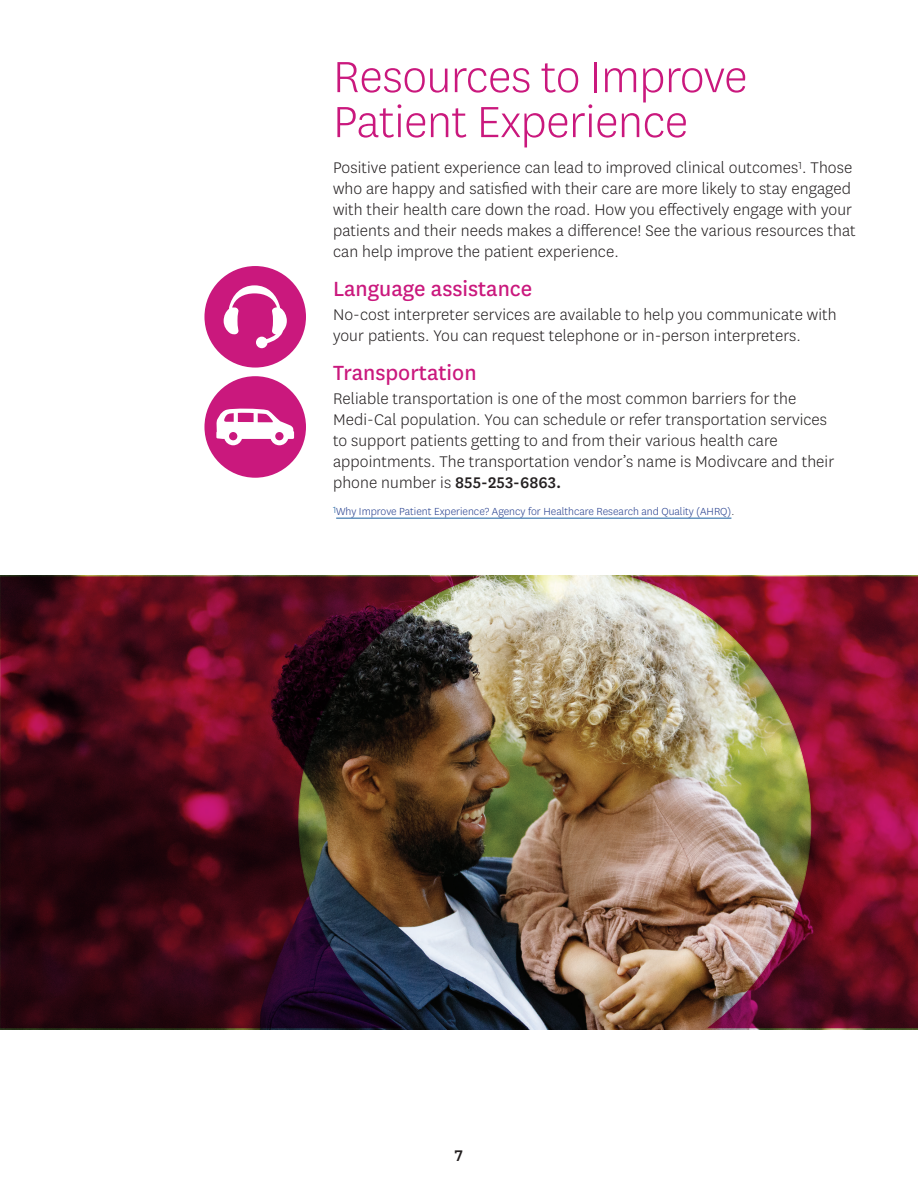
<style>
.page{position:relative;width:918px;height:1188px;background:#fff}
.page>*{position:absolute;margin:0;border:0;box-sizing:border-box;transform-origin:0 0}
.t1{font:300 51px/45px "Centene Sans";letter-spacing:-.01em;color:#ca187d}
.t2{font:24px "Centene Sans";color:#ca187d}
.t3{font:300 18px/21px "Centene Sans";letter-spacing:.005em;color:#231f20}
.t4{font:500 18px "Centene Sans";color:#231f20}
.t5{font:300 12px "Centene Sans";color:#253f8e}
.s1{font-weight:500}
.s2{color:#231f20}
</style>
<div class="page">
<hr style="left:336px;top:518px;width:395px;height:1px;background:#175d9e">
<div style="left:204px;top:376px;width:102px;height:102px;background:#ca187d;border-radius:50%"></div>
<svg style="left:216px;top:408px;width:78px;height:37px"></svg>
<div style="left:204px;top:266px;width:102px;height:102px;background:#ca187d;border-radius:50%"></div>
<svg style="left:224px;top:285px;width:63px;height:63px"></svg>
<img style="left:0;top:575px;width:918px;height:454px">
<h2 class="t1" style="left:333px;top:53px;width:416px">Resources to Improve<br>Patient Experience</h2>
<p class="t3" style="left:333px;top:157px;width:521px">Positive patient experience can lead to improved clinical outcomes<sup>1</sup>. Those</p>
<p class="t3" style="left:333px;top:178px;width:524px">who are happy and satisfied with their care are more likely to stay engaged with their health care down the road. How you effectively engage with your patients and their needs makes a difference! See the various resources that can help improve the patient experience.</p>
<h3 class="t2" style="left:333px;top:273px;width:201px">Language assistance</h3>
<p class="t3" style="left:333px;top:304px;width:505px">No-cost interpreter services are available to help you communicate with your patients. You can request telephone or in-person interpreters.</p>
<h3 class="t2" style="left:333px;top:357px;width:145px">Transportation</h3>
<p class="t3" style="left:333px;top:388px;width:503px">Reliable transportation is one of the most common barriers for the Medi-Cal population. You can schedule or refer transportation services to support patients getting to and from their various health care appointments. The transportation vendor’s name is Modivcare and their phone number is <span class="s1">855-253-6863.</span></p>
<p class="t5" style="left:333px;top:504px;width:403px"><sup>1</sup>Why Improve Patient Experience? Agency for Healthcare Research and Quality (AHRQ)<span class="s2">.</span></p>
<p class="t4" style="left:455px;top:1143px;width:10px">7</p>
</div>
